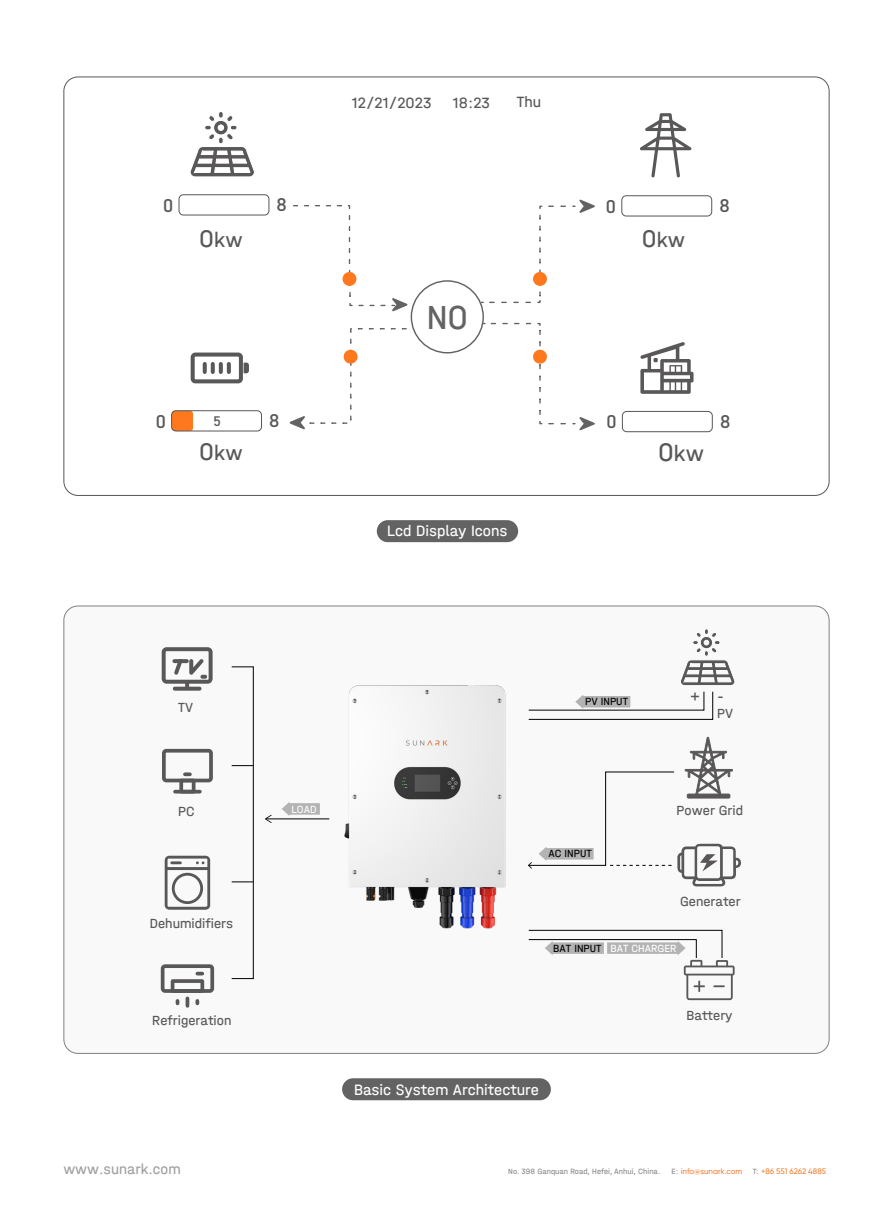
<style>
.page{position:relative;width:893px;height:1212px;background:#fff}
.page>*{position:absolute;margin:0;border:0;box-sizing:border-box;transform-origin:0 0}
.t1{font:34.95px "Halvar Mittel";color:#636363}
.t2{font:22.95px "Halvar Mittel";color:#595757}
.t3{font:21.75px "Halvar Mittel";color:#595757}
.t4{font:18.15px "Bahnschrift";color:#595757;scale:1.08 1}
.t5{font:16.95px "Halvar Mittel";color:#595757}
.t6{font:15.75px "Halvar Mittel";color:#fff}
.t7{font:15.6px "Halvar Mittel";color:#595757}
.t8{font:15px "Halvar Mittel";color:#a0a0a0}
.t9{font:13.95px "Halvar Mittel";color:#595757}
.t10{font:13.65px "Bahnschrift";color:#595757;scale:1.08 1}
.t11{font:10.95px "Halvar Mittel";color:#000}
.t12{font:10.95px "Halvar Mittel";color:#fff}
.t13{font:7.95px "Halvar Mittel";color:#8a8a8a}
.t14{font:500 7.95px "Gilroy";color:#ef7f35}
.s1{font-size:25.35px}
.s2{font-size:26.85px}
.s3{font-family:"Halvar Mittel";font-weight:400;color:#8a8a8a}
</style>
<div class="page">
<div style="left:377px;top:520px;width:141px;height:22px;background:#636363;border-radius:11px"></div>
<div style="left:64px;top:606px;width:765px;height:447px;background:#f4f4f4;border-radius:14px"></div>
<div style="left:342px;top:1078px;width:209px;height:22px;background:#636363;border-radius:11px"></div>
<svg style="left:539px;top:421px;width:26px;height:4px"></svg>
<svg style="left:572px;top:417px;width:23px;height:13px"></svg>
<svg style="left:572px;top:200px;width:23px;height:13px"></svg>
<svg style="left:290px;top:328px;width:117px;height:101px"></svg>
<div style="left:172px;top:411px;width:21px;height:20px;background:#ff781d;border-radius:3px"></div>
<div style="left:179px;top:195px;width:90px;height:20px;border:1px solid #595757;border-radius:4px"></div>
<div style="left:622px;top:196px;width:90px;height:20px;border:1px solid #595757;border-radius:4px"></div>
<div style="left:622px;top:411px;width:90px;height:21px;border:1px solid #595757;border-radius:4px"></div>
<div style="left:171px;top:410px;width:91px;height:21px;border:1px solid #595757;border-radius:4px"></div>
<div style="left:411px;top:280px;width:73px;height:73px;border:1px solid #636363;border-radius:50%"></div>
<svg style="left:640px;top:113px;width:52px;height:65px"></svg>
<div style="left:191px;top:353px;width:52px;height:30px;border:4px solid #595757;border-radius:3px"></div>
<svg style="left:244px;top:363px;width:5px;height:10px"></svg>
<svg style="left:203px;top:364px;width:28px;height:8px"></svg>
<svg style="left:190px;top:112px;width:64px;height:65px"></svg>
<svg style="left:640px;top:342px;width:53px;height:52px"></svg>
<svg style="left:483px;top:322px;width:64px;height:92px"></svg>
<svg style="left:481px;top:205px;width:84px;height:99px"></svg>
<svg style="left:293px;top:205px;width:114px;height:106px"></svg>
<svg style="left:165px;top:856px;width:45px;height:54px"></svg>
<div style="left:161px;top:964px;width:53px;height:29px;border:4px solid #595757;border-radius:2px"></div>
<div style="left:171px;top:979px;width:33px;height:14px;border:4px solid #595757"></div>
<svg style="left:197px;top:972px;width:5px;height:3px"></svg>
<svg style="left:186px;top:998px;width:3px;height:8px"></svg>
<div style="left:179px;top:779px;width:16px;height:14px;border:4px solid #595757"></div>
<div style="left:162px;top:749px;width:51px;height:33px;border:4px solid #595757;border-radius:2px"></div>
<svg style="left:185px;top:772px;width:5px;height:4px"></svg>
<hr style="left:175px;top:790px;width:25px;height:3px;background:#595757">
<svg style="left:162px;top:647px;width:51px;height:44px"></svg>
<svg style="left:232px;top:765px;width:21px;height:1px"></svg>
<svg style="left:232px;top:881px;width:21px;height:1px"></svg>
<hr style="left:266px;top:819px;width:63px;height:1px;background:#000">
<svg style="left:265px;top:815px;width:7px;height:8px"></svg>
<svg style="left:584px;top:629px;width:151px;height:91px"></svg>
<svg style="left:547px;top:930px;width:188px;height:70px"></svg>
<svg style="left:584px;top:737px;width:157px;height:149px"></svg>
<img style="left:284px;top:685px;width:300px;height:265px">
<p class="t7" style="left:352px;top:93px;width:81px">12/21/2023</p>
<p class="t7" style="left:453px;top:93px;width:39px">18:23</p>
<p class="t7" style="left:517px;top:92px;width:26px">Thu</p>
<h3 class="t4" style="left:163px;top:192px;width:11px">0</h3>
<h3 class="t4" style="left:276px;top:191px;width:12px">8</h3>
<h3 class="t4" style="left:606px;top:193px;width:11px">0</h3>
<h3 class="t4" style="left:719px;top:192px;width:12px">8</h3>
<h3 class="t3" style="left:199px;top:227px;width:45px"><span class="s1">0</span>kw</h3>
<h3 class="t3" style="left:642px;top:227px;width:45px"><span class="s1">0</span>kw</h3>
<h3 class="t4" style="left:155px;top:408px;width:11px">0</h3>
<p class="t10" style="left:213px;top:411px;width:9px">5</p>
<h3 class="t4" style="left:269px;top:407px;width:12px">8</h3>
<h1 class="t1" style="left:427px;top:296px;width:43px">N0</h1>
<h3 class="t4" style="left:606px;top:408px;width:11px">0</h3>
<h3 class="t4" style="left:720px;top:408px;width:12px">8</h3>
<h3 class="t3" style="left:199px;top:439px;width:45px"><span class="s1">0</span>kw</h3>
<h2 class="t2" style="left:658px;top:439px;width:47px"><span class="s2">0</span>kw</h2>
<p class="t6" style="left:387px;top:522px;width:122px">Lcd Display Icons</p>
<p class="t9" style="left:178px;top:699px;width:16px">TV</p>
<p class="t11" style="left:585px;top:695px;width:44px">PV INPUT</p>
<p class="t5" style="left:690px;top:686px;width:35px">+ -</p>
<p class="t9" style="left:717px;top:705px;width:18px">PV</p>
<p class="t9" style="left:178px;top:803px;width:18px">PC</p>
<p class="t12" style="left:291px;top:802px;width:27px">LOAD</p>
<p class="t9" style="left:677px;top:802px;width:68px">Power Grid</p>
<p class="t11" style="left:548px;top:847px;width:45px">AC INPUT</p>
<p class="t9" style="left:680px;top:893px;width:62px">Generater</p>
<p class="t9" style="left:150px;top:915px;width:85px">Dehumidifiers</p>
<p class="t11" style="left:553px;top:942px;width:50px">BAT INPUT</p>
<p class="t12" style="left:610px;top:942px;width:67px">BAT CHARGER</p>
<p class="t9" style="left:152px;top:1012px;width:81px">Refrigeration</p>
<p class="t9" style="left:687px;top:1007px;width:48px">Battery</p>
<p class="t6" style="left:354px;top:1080px;width:186px">Basic System Architecture</p>
<p class="t8" style="left:63px;top:1160px;width:119px">www.sunark.com</p>
<p class="t13" style="left:508px;top:1167px;width:154px">No. 398 Ganquan Road, Hefei, Anhui, China.</p>
<p class="t14" style="left:672px;top:1166px;width:72px"><span class="s3">E:</span> info@sunark.com</p>
<p class="t14" style="left:753px;top:1166px;width:75px"><span class="s3">T:</span> +86 551 6262 4885</p>
</div>
